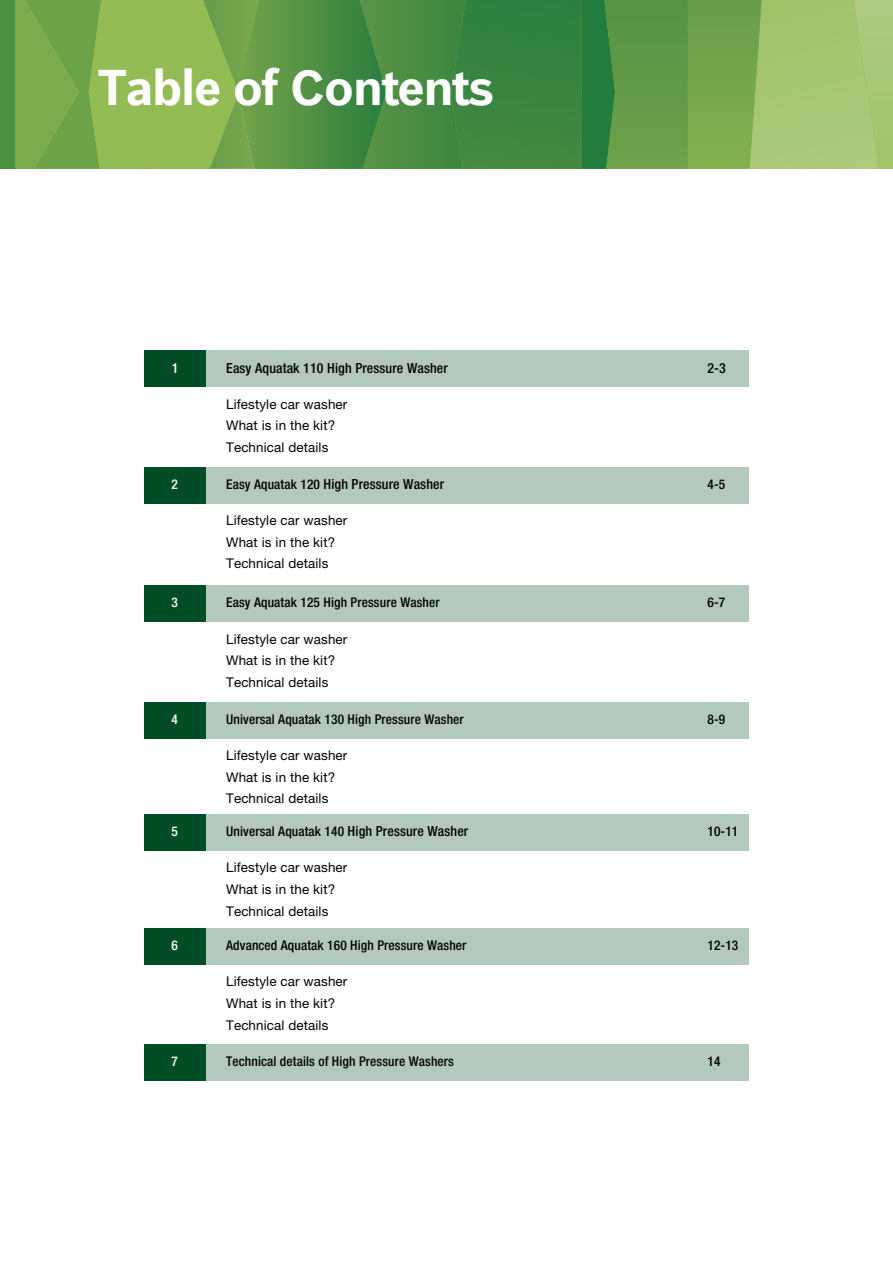
<style>
.page{position:relative;width:893px;height:1263px;background:#fff}
.page>*{position:absolute;margin:0;border:0;box-sizing:border-box;transform-origin:0 0}
.t1{font:700 48.9px "Bosch Office Sans";letter-spacing:-.02em;color:#fff}
.t2{font:500 condensed 13.95px "Helvetica Neue LT Std";letter-spacing:.01em;color:#010101}
.t3{font:500 condensed 13.95px "Helvetica Neue LT Std";color:#fff}
.t4{font:13.35px/21.6px "Helvetica Neue";letter-spacing:.01em;color:#010101}
.t5{font:500 condensed 13.35px "Helvetica Neue LT Std";letter-spacing:.01em;color:#010101}
.t6{font:500 condensed 13.35px "Helvetica Neue LT Std";color:#fff}
.s1{font-size:13.35px}
.s2{font-size:13.95px}
</style>
<div class="page">
<div style="left:0;top:0;width:15px;height:169px;background:#4b9041"></div>
<svg style="left:15px;top:0;width:878px;height:169px;background:#6aa14f"></svg>
<div style="left:145px;top:585px;width:61px;height:37px;background:#034d26"></div>
<div style="left:206px;top:585px;width:542px;height:37px;background:#b3c9be"></div>
<div style="left:145px;top:702px;width:61px;height:36px;background:#034d26"></div>
<div style="left:206px;top:702px;width:542px;height:36px;background:#b3c9be"></div>
<div style="left:145px;top:350px;width:61px;height:37px;background:#034d26"></div>
<div style="left:206px;top:350px;width:542px;height:37px;background:#b3c9be"></div>
<div style="left:145px;top:467px;width:61px;height:36px;background:#034d26"></div>
<div style="left:206px;top:467px;width:542px;height:36px;background:#b3c9be"></div>
<div style="left:145px;top:814px;width:61px;height:37px;background:#034d26"></div>
<div style="left:206px;top:814px;width:542px;height:37px;background:#b3c9be"></div>
<div style="left:145px;top:928px;width:61px;height:37px;background:#034d26"></div>
<div style="left:206px;top:928px;width:542px;height:37px;background:#b3c9be"></div>
<div style="left:145px;top:1045px;width:61px;height:36px;background:#034d26"></div>
<div style="left:206px;top:1045px;width:542px;height:36px;background:#b3c9be"></div>
<h1 class="t1" style="left:97px;top:57px;width:399px">Table of Contents</h1>
<p class="t3" style="left:172px;top:360px;width:8px">1</p>
<p class="t2" style="left:226px;top:360px;width:223px">Easy Aquatak 110 High Pressure Washer</p>
<p class="t2" style="left:707px;top:360px;width:20px">2-3</p>
<p class="t4" style="left:226px;top:393px;width:123px">Lifestyle car washer<br>What is in the kit?<br>Technical details</p>
<p class="t6" style="left:171px;top:476px;width:8px">2</p>
<p class="t2" style="left:226px;top:475px;width:219px"><span class="s1">Easy Aquatak 120</span> High Pressure Washer</p>
<p class="t5" style="left:707px;top:476px;width:19px">4-5</p>
<p class="t4" style="left:226px;top:509px;width:123px">Lifestyle car washer<br>What is in the kit?<br>Technical details</p>
<p class="t6" style="left:171px;top:594px;width:8px">3</p>
<p class="t5" style="left:226px;top:594px;width:215px">Easy Aquatak 125 High Pressure Washer</p>
<p class="t5" style="left:707px;top:594px;width:19px">6-7</p>
<p class="t4" style="left:226px;top:628px;width:123px">Lifestyle car washer<br>What is in the kit?<br>Technical details</p>
<p class="t6" style="left:171px;top:711px;width:8px">4</p>
<p class="t5" style="left:226px;top:711px;width:239px">Universal Aquatak 130 High Pressure Washer</p>
<p class="t5" style="left:707px;top:711px;width:19px">8-9</p>
<p class="t4" style="left:226px;top:744px;width:123px">Lifestyle car washer<br>What is in the kit?<br>Technical details</p>
<p class="t6" style="left:171px;top:823px;width:8px">5</p>
<p class="t5" style="left:226px;top:823px;width:244px">Universal Aquatak 140 <span class="s2">High Pressure Washer</span></p>
<p class="t5" style="left:707px;top:823px;width:32px">10-11</p>
<p class="t4" style="left:226px;top:856px;width:123px">Lifestyle car washer<br>What is in the kit?<br>Technical details</p>
<p class="t6" style="left:171px;top:937px;width:8px">6</p>
<p class="t5" style="left:226px;top:937px;width:242px">Advanced Aquatak 160 High Pressure Washer</p>
<p class="t5" style="left:707px;top:937px;width:32px">12-13</p>
<p class="t4" style="left:226px;top:971px;width:123px">Lifestyle car washer<br>What is in the kit?<br>Technical details</p>
<p class="t6" style="left:171px;top:1054px;width:8px">7</p>
<p class="t5" style="left:226px;top:1054px;width:229px">Technical details of High Pressure Washers</p>
<p class="t5" style="left:707px;top:1054px;width:14px">14</p>
</div>
